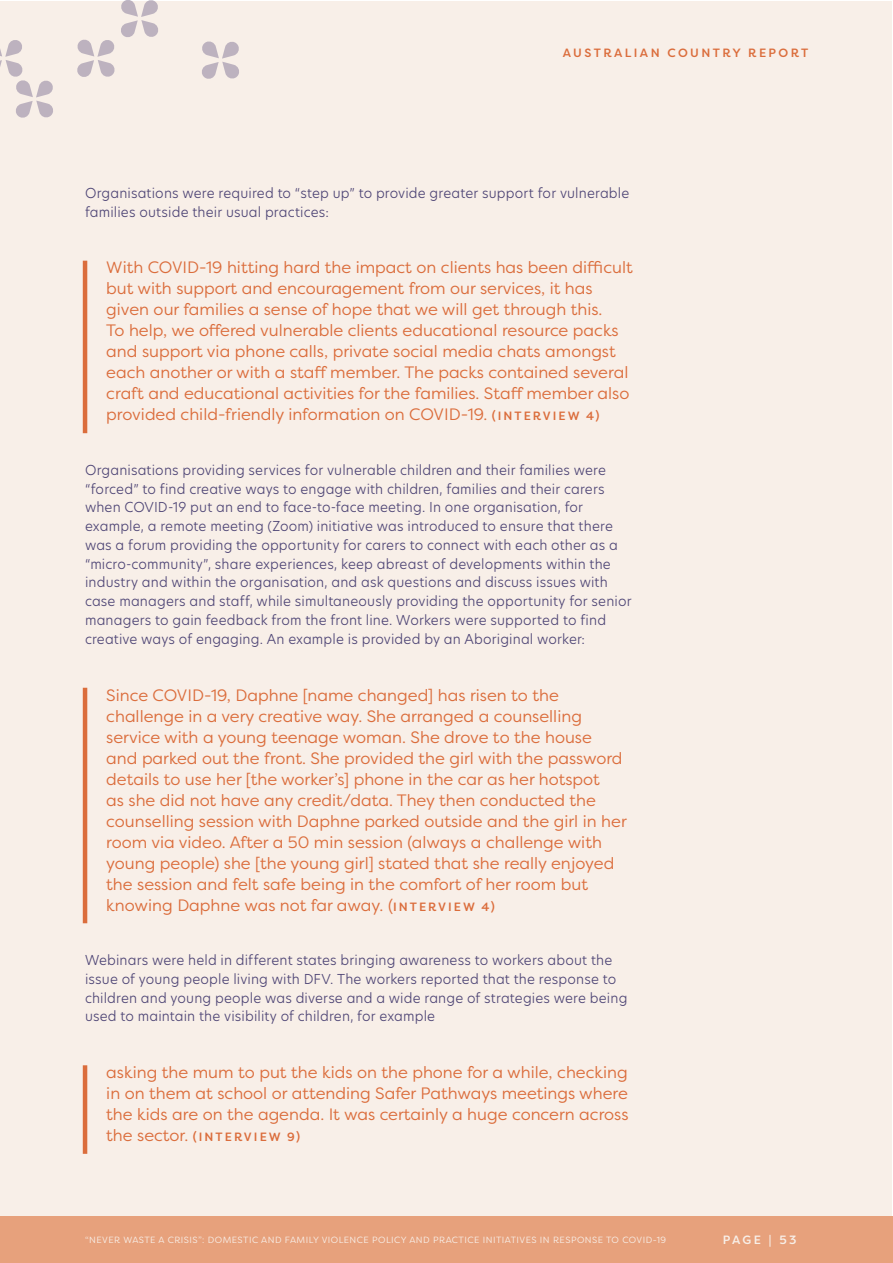
<style>
.page{position:relative;width:893px;height:1263px;background:#fff}
.page>*{position:absolute;margin:0;border:0;box-sizing:border-box;transform-origin:0 0}
.Box_quotes{font:16.5px/21px "Filson Pro";color:#db6d3c}
.Body_text{font:300 13.5px/18.8px "Hero New";letter-spacing:.01em;color:#4c4374}
.Box_quotes-2{font:500 12px "Filson Pro";letter-spacing:.2em;color:#db6d3c}
.Box_quotes-3{font:500 12px "Filson Pro";letter-spacing:.17em;color:#db6d3c}
.t1{font:500 12px "Filson Pro";letter-spacing:.19em;color:#f8efe8}
.t2{font:9px "Filson Pro";letter-spacing:.05em;color:#f8efe8}
.s1{font-weight:500;font-size:12px}
.s2{font-weight:400;font-size:16.5px}
</style>
<div class="page">
<div style="left:0;top:2px;width:892px;height:1261px;background:#f8efe8"></div>
<div style="left:0;top:1216px;width:893px;height:47px;background:#e7a17c"></div>
<hr style="left:83px;top:261px;width:4px;height:172px;background:#db6d3c">
<hr style="left:83px;top:688px;width:4px;height:235px;background:#db6d3c">
<hr style="left:83px;top:1065px;width:4px;height:89px;background:#db6d3c">
<svg style="left:0;top:40px;width:53px;height:78px"></svg>
<svg style="left:202px;top:41px;width:37px;height:38px"></svg>
<svg style="left:76px;top:0;width:83px;height:77px"></svg>
<p class="Box_quotes-2" style="left:563px;top:44px;width:247px">AUSTRALIAN COUNTRY REPORT</p>
<p class="Body_text" style="left:85px;top:183px;width:546px">Organisations were required to “step up” to provide greater support for vulnerable families outside their usual practices:</p>
<p class="Box_quotes" style="left:106px;top:257px;width:528px">With COVID-19 hitting hard the impact on clients has been difficult but with support and encouragement from our services, it has given our families a sense of hope that we will get through this.<br>To help, we offered vulnerable clients educational resource packs and support via phone calls, private social media chats amongst each another or with a staff member. The packs contained several craft and educational activities for the families. Staff member also provided child-friendly information on COVID-19. <span class="s1">(I N T E RV I E W 4)</span></p>
<p class="Body_text" style="left:85px;top:460px;width:548px">Organisations providing services for vulnerable children and their families were “forced” to find creative ways to engage with children, families and their carers when COVID-19 put an end to face-to-face meeting. In one organisation, for example, a remote meeting (Zoom) initiative was introduced to ensure that there was a forum providing the opportunity for carers to connect with each other as a “micro-community”, share experiences, keep abreast of developments within the industry and within the organisation, and ask questions and discuss issues with case managers and staff, while simultaneously providing the opportunity for senior managers to gain feedback from the front line. Workers were supported to find creative ways of engaging. An example is provided by an Aboriginal worker:</p>
<p class="Box_quotes" style="left:106px;top:684px;width:522px">Since COVID-19, Daphne [name changed] has risen to the challenge in a very creative way. She arranged a counselling service with a young teenage woman. She drove to the house and parked out the front. She provided the girl with the password details to use her [the worker’s] phone in the car as her hotspot<br>as she did not have any credit/data. They then conducted the counselling session with Daphne parked outside and the girl in her room via video. After a 50 min session (always a challenge with young people) she [the young girl] stated that she really enjoyed the session and felt safe being in the comfort of her room but knowing Daphne was not far away. (<span class="s1">I N T E RV I E W 4)</span></p>
<p class="Body_text" style="left:85px;top:950px;width:544px">Webinars were held in different states bringing awareness to workers about the issue of young people living with DFV. The workers reported that the response to children and young people was diverse and a wide range of strategies were being used to maintain the visibility of children, for example</p>
<p class="Box_quotes" style="left:106px;top:1061px;width:524px;text-align:justify">asking the mum to put the kids on the phone for a while, checking in on them at school or attending Safer Pathways meetings where the kids are on the agenda. It was certainly a huge concern across</p>
<p class="Box_quotes-3" style="left:106px;top:1128px;width:196px"><span class="s2">the sector.</span> (INTERVIEW 9)</p>
<p class="t2" style="left:85px;top:1234px;width:583px">“NEVER WASTE A CRISIS”: DOMESTIC AND FAMILY VIOLENCE POLICY AND PRACTICE INITIATIVES IN RESPONSE TO COVID-19</p>
<p class="t1" style="left:723px;top:1231px;width:75px">PAGE | 53</p>
</div>
